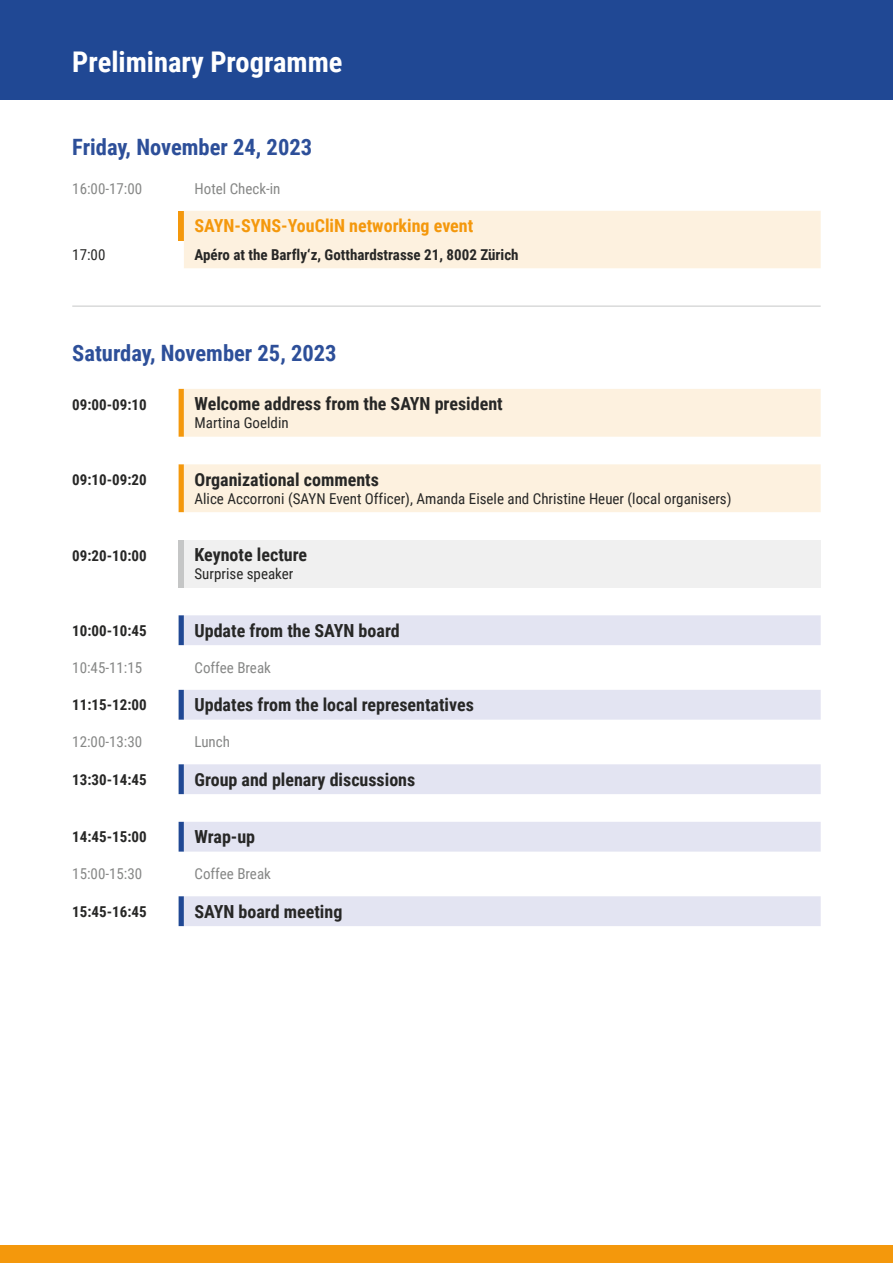
<style>
.page{position:relative;width:893px;height:1263px;background:#fff}
.page>*{position:absolute;margin:0;border:0;box-sizing:border-box;transform-origin:0 0}
.Titel__DE{font:700 28.5px "Roboto Condensed";color:#fff}
.Titel__DE-2{font:700 22.5px "Roboto Condensed";color:#2d4f99}
.Programm_Titel__EN{font:700 18px "Roboto Condensed";color:#272726}
.Programm_Titel__EN-2{font:700 18px "Roboto Condensed";color:#f4980c}
.Programm_Titel__DE{font:700 18px "Roboto Condensed";color:#272726}
.Programm_Laufschrift__DE{font:15px "Roboto Condensed";color:#272726}
.Programm_Zeiten__bei_Titel{font:700 15px "Roboto Condensed";color:#272726}
.Programm_Pausen_Events__EN{font:15px "Roboto Condensed";color:#868786}
.Programm_Laufschrift__DE-2{font:700 15px "Roboto Condensed";color:#272726}
.Programm_Zeiten{font:15px "Roboto Condensed";color:#272726}
</style>
<div class="page">
<div style="left:0;top:0;width:893px;height:100px;background:#204894"></div>
<div style="left:0;top:1246px;width:893px;height:17px;background:#f4980c"></div>
<div style="left:179px;top:211px;width:5px;height:30px;background:#f4980c"></div>
<div style="left:184px;top:211px;width:637px;height:57px;background:#fdf1df"></div>
<svg style="left:179px;top:389px;width:5px;height:123px"></svg>
<svg style="left:184px;top:389px;width:637px;height:123px;fill:#fdf1df"></svg>
<div style="left:179px;top:540px;width:5px;height:48px;background:#c5c6c6"></div>
<div style="left:184px;top:540px;width:637px;height:48px;background:#f0f0f0"></div>
<svg style="left:179px;top:615px;width:5px;height:311px"></svg>
<svg style="left:184px;top:615px;width:637px;height:311px"></svg>
<hr style="left:72px;top:305px;width:749px;height:2px;background:#d9dada">
<p class="Titel__DE" style="left:72px;top:42px;width:272px">Preliminary Programme</p>
<p class="Titel__DE-2" style="left:72px;top:131px;width:241px">Friday, November 24, 2023</p>
<p class="Programm_Pausen_Events__EN" style="left:72px;top:178px;width:71px">16:00-17:00</p>
<p class="Programm_Pausen_Events__EN" style="left:195px;top:178px;width:88px">Hotel Check-in</p>
<p class="Programm_Titel__EN-2" style="left:195px;top:213px;width:280px">SAYN-SYNS-YouCliN networking event</p>
<p class="Programm_Zeiten" style="left:72px;top:244px;width:35px">17:00</p>
<p class="Programm_Laufschrift__DE-2" style="left:195px;top:244px;width:326px">Apéro at the Barfly‘z, Gotthardstrasse 21, 8002 Zürich</p>
<p class="Titel__DE-2" style="left:72px;top:337px;width:266px">Saturday, November 25, 2023</p>
<p class="Programm_Zeiten__bei_Titel" style="left:72px;top:394px;width:76px">09:00-09:10</p>
<p class="Programm_Titel__EN" style="left:195px;top:391px;width:310px">Welcome address from the SAYN president</p>
<p class="Programm_Laufschrift__DE" style="left:195px;top:412px;width:96px">Martina Goeldin</p>
<p class="Programm_Zeiten__bei_Titel" style="left:72px;top:469px;width:76px">09:10-09:20</p>
<p class="Programm_Titel__EN" style="left:195px;top:467px;width:186px">Organizational comments</p>
<p class="Programm_Laufschrift__DE" style="left:195px;top:488px;width:538px">Alice Accorroni (SAYN Event Officer), Amanda Eisele and Christine Heuer (local organisers)</p>
<p class="Programm_Zeiten__bei_Titel" style="left:72px;top:545px;width:76px">09:20-10:00</p>
<p class="Programm_Titel__EN" style="left:195px;top:542px;width:114px">Keynote lecture</p>
<p class="Programm_Laufschrift__DE" style="left:195px;top:563px;width:100px">Surprise speaker</p>
<p class="Programm_Zeiten__bei_Titel" style="left:72px;top:620px;width:76px">10:00-10:45</p>
<p class="Programm_Titel__EN" style="left:195px;top:618px;width:207px">Update from the SAYN board</p>
<p class="Programm_Pausen_Events__EN" style="left:72px;top:657px;width:71px">10:45-11:15</p>
<p class="Programm_Pausen_Events__EN" style="left:195px;top:657px;width:78px">Coffee Break</p>
<p class="Programm_Zeiten__bei_Titel" style="left:72px;top:695px;width:76px">11:15-12:00</p>
<p class="Programm_Titel__EN" style="left:195px;top:692px;width:281px">Updates from the local representatives</p>
<p class="Programm_Pausen_Events__EN" style="left:72px;top:731px;width:71px">12:00-13:30</p>
<p class="Programm_Pausen_Events__EN" style="left:195px;top:731px;width:37px">Lunch</p>
<p class="Programm_Zeiten__bei_Titel" style="left:72px;top:769px;width:76px">13:30-14:45</p>
<p class="Programm_Titel__EN" style="left:195px;top:767px;width:222px">Group and plenary discussions</p>
<p class="Programm_Zeiten__bei_Titel" style="left:72px;top:827px;width:76px">14:45-15:00</p>
<p class="Programm_Titel__EN" style="left:195px;top:824px;width:62px">Wrap-up</p>
<p class="Programm_Pausen_Events__EN" style="left:72px;top:863px;width:71px">15:00-15:30</p>
<p class="Programm_Pausen_Events__EN" style="left:195px;top:863px;width:78px">Coffee Break</p>
<p class="Programm_Zeiten__bei_Titel" style="left:72px;top:901px;width:76px">15:45-16:45</p>
<p class="Programm_Titel__DE" style="left:195px;top:898px;width:149px">SAYN board meeting</p>
</div>
